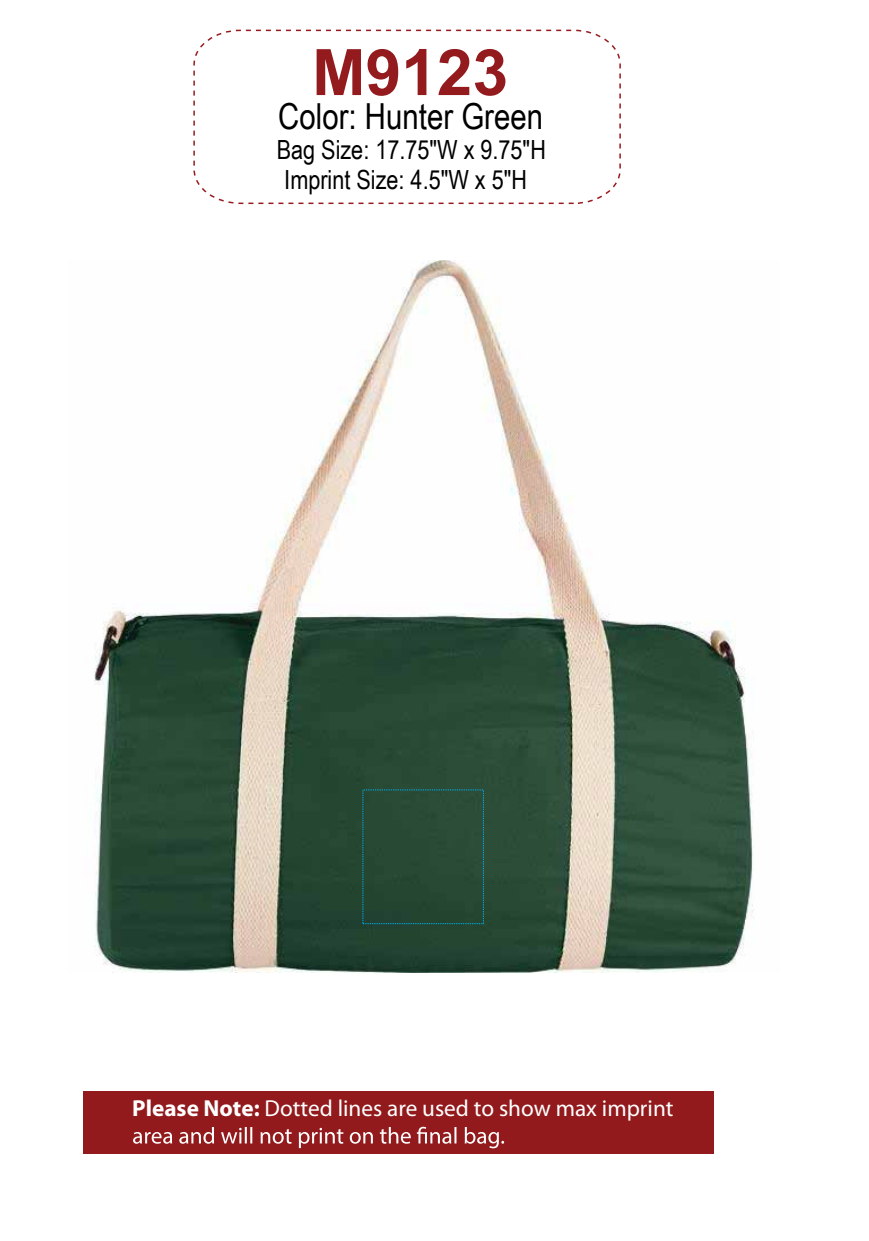
<style>
.page{position:relative;width:869px;height:1241px;background:#fff}
.page>*{position:absolute;margin:0;border:0;box-sizing:border-box;transform-origin:0 0}
.t1{font:700 64.1px "Arial";color:#931a1d}
.t2{font:35.85px "Arial Narrow";color:#000}
.t3{font:26.35px/30px "Arial Narrow";color:#010101}
.t4{font:23.2px "Myriad Pro";color:#fff}
.s1{font-weight:700}
</style>
<div class="page">
<svg style="left:193px;top:29px;width:428px;height:176px"></svg>
<div style="left:83px;top:1091px;width:630px;height:62px;background:#921a1c"></div>
<svg style="left:133px;top:1126px;width:371px;height:22px"></svg>
<img style="left:94px;top:261px;width:660px;height:711px">
<h1 class="t1" style="left:312px;top:27px;width:197px">M9123</h1>
<h2 class="t2" style="left:278px;top:90px;width:266px">Color: Hunter Green</h2>
<p class="t3" style="left:276px;top:134px;width:271px">Bag Size: 17.75"W x 9.75"H<br>Imprint Size: 4.5"W x 5"H</p>
<p class="t4" style="left:132px;top:1093px;width:542px"><span class="s1">Please Note:</span> Dotted lines are used to show max imprint</p>
</div>
